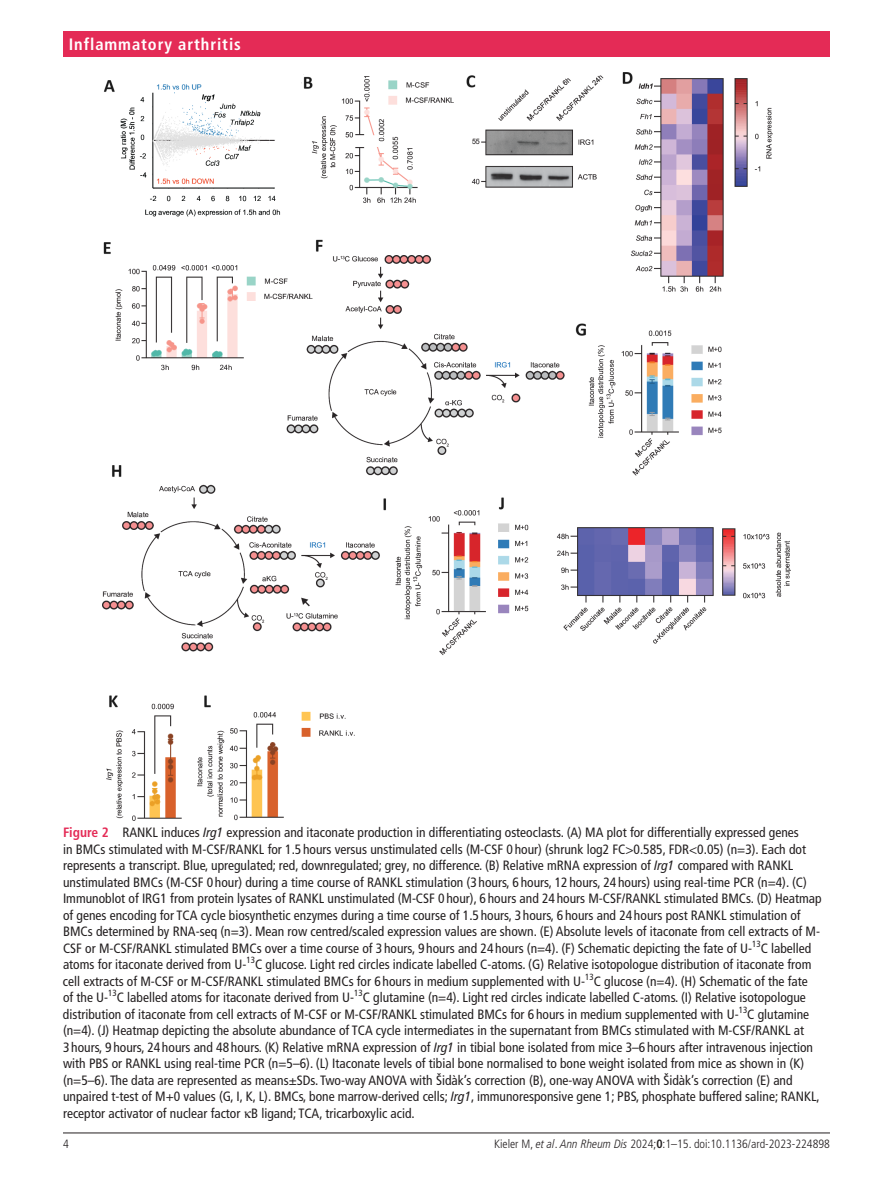
<style>
.page{position:relative;width:893px;height:1191px;background:#fff}
.page>*{position:absolute;margin:0;border:0;box-sizing:border-box;transform-origin:0 0}
.t1{font:700 condensed 16.5px "Frutiger LT Pro";letter-spacing:.055em;color:#fff}
.t2{font:condensed 13.5px/16.5px "Frutiger LT Pro";color:#231f20}
.t3{font:300 condensed 12px "Frutiger LT Pro";color:#231f20}
.t4{font:condensed 9px "Frutiger LT Pro";color:#231f20}
.s1{font-weight:700;color:#e42b56}
.s2{font-style:italic}
.s3{font-weight:700}
</style>
<div class="page">
<hr style="left:63px;top:1132px;width:767px;height:1px;background:#231f20">
<div style="left:63px;top:31px;width:767px;height:25px;background:#e42b56"></div>
<img style="left:102px;top:72px;width:689px;height:748px">
<p class="t1" style="left:69px;top:34px;width:174px">Inflammatory arthritis</p>
<p class="t2" style="left:63px;top:824px;width:760px"><span class="s1">Figure 2</span> RANKL induces <span class="s2">Irg1</span> expression and itaconate production in differentiating osteoclasts. (A) MA plot for differentially expressed genes<br>in BMCs stimulated with M-CSF/RANKL for 1.5 hours versus unstimulated cells (M-CSF 0 hour) (shrunk log2 FC&gt;0.585, FDR&lt;0.05) (n=3). Each dot represents a transcript. Blue, upregulated; red, downregulated; grey, no difference. (B) Relative mRNA expression of <span class="s2">Irg1</span> compared with RANKL unstimulated BMCs (M-CSF 0 hour) during a time course of RANKL stimulation (3 hours, 6 hours, 12 hours, 24 hours) using real-time PCR (n=4). (C)<br>Immunoblot of IRG1 from protein lysates of RANKL unstimulated (M-CSF 0 hour), 6 hours and 24 hours M-CSF/RANKL stimulated BMCs. (D) Heatmap of genes encoding for TCA cycle biosynthetic enzymes during a time course of 1.5 hours, 3 hours, 6 hours and 24 hours post RANKL stimulation of BMCs determined by RNA-seq (n=3). Mean row centred/scaled expression values are shown. (E) Absolute levels of itaconate from cell extracts of M-CSF or M-CSF/RANKL stimulated BMCs over a time course of 3 hours, 9 hours and 24 hours (n=4). (F) Schematic depicting the fate of U-<sup>13</sup>C labelled atoms for itaconate derived from U-<sup>13</sup>C glucose. Light red circles indicate labelled C-atoms. (G) Relative isotopologue distribution of itaconate from cell extracts of M-CSF or M-CSF/RANKL stimulated BMCs for 6 hours in medium supplemented with U-<sup>13</sup>C glucose (n=4). (H) Schematic of the fate<br>of the U-<sup>13</sup>C labelled atoms for itaconate derived from U-</p>
<p class="t4" style="left:354px;top:987px;width:10px">13</p>
<p class="t2" style="left:63px;top:989px;width:758px;text-indent:300px">C glutamine (n=4). Light red circles indicate labelled C-atoms. (I) Relative isotopologue distribution of itaconate from cell extracts of M-CSF or M-CSF/RANKL stimulated BMCs for 6 hours in medium supplemented with U-<sup>13</sup>C glutamine (n=4). (J) Heatmap depicting the absolute abundance of TCA cycle intermediates in the supernatant from BMCs stimulated with M-CSF/RANKL at<br>3 hours, 9 hours, 24 hours and 48 hours. (K) Relative mRNA expression of <span class="s2">Irg1</span> in tibial bone isolated from mice 3–6 hours after intravenous injection with PBS or RANKL using real-time PCR (n=5–6). (L) Itaconate levels of tibial bone normalised to bone weight isolated from mice as shown in (K) (n=5–6). The data are represented as means±SDs. Two-way ANOVA with Šidàk’s correction (B), one-way ANOVA with Šidàk’s correction (E) and unpaired t-test of M+0 values (G, I, K, L). BMCs, bone marrow-derived cells; <span class="s2">Irg1</span>, immunoresponsive gene 1; PBS, phosphate buffered saline; RANKL, receptor activator of nuclear factor B ligand; TCA, tricarboxylic acid.</p>
<p class="t3" style="left:63px;top:1136px;width:7px">4</p>
<p class="t3" style="left:494px;top:1136px;width:337px">Kieler M, <span class="s2">et al</span>. <span class="s2">Ann Rheum Dis</span> 2024;<span class="s3">0</span>:1–15. doi:10.1136/ard-2023-224898</p>
</div>
